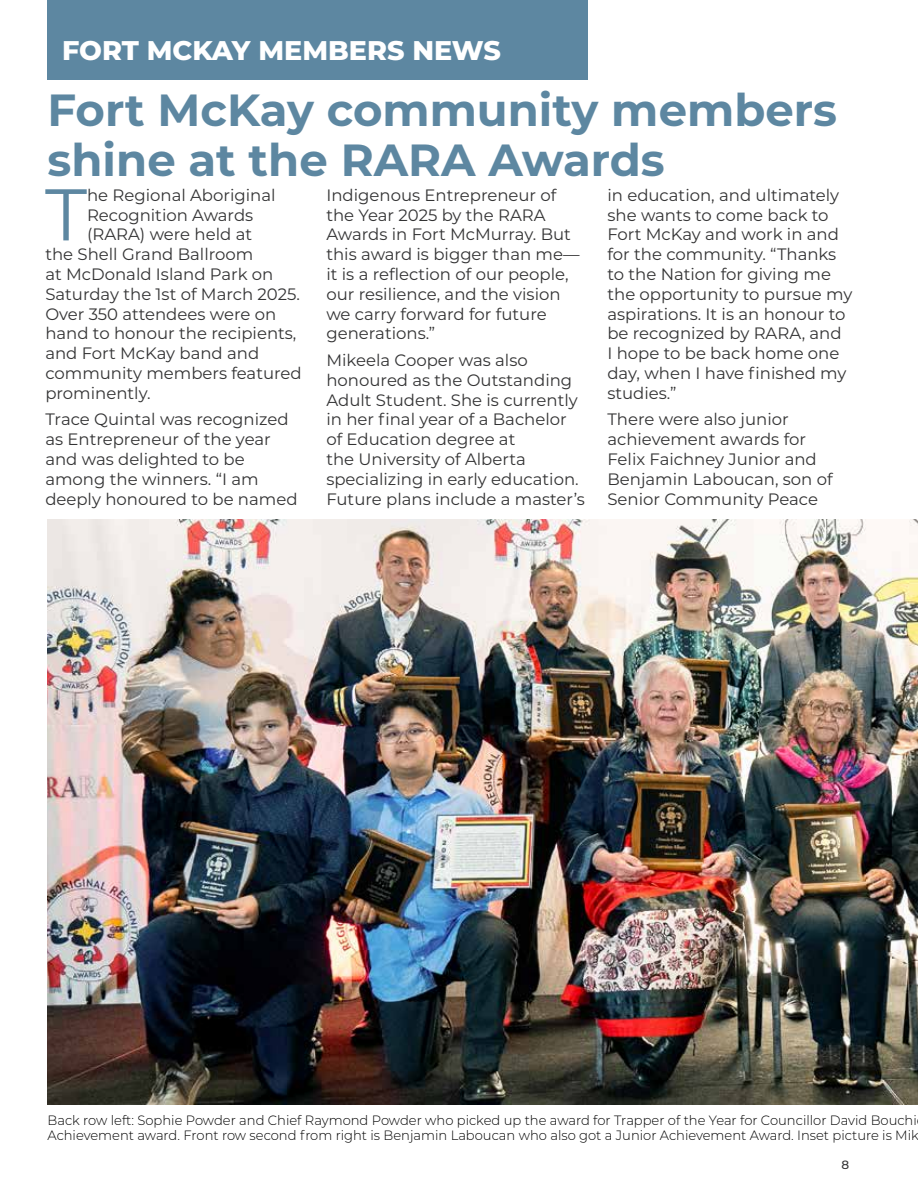
<style>
.page{position:relative;width:918px;height:1188px;background:#fff}
.page>*{position:absolute;margin:0;border:0;box-sizing:border-box;transform-origin:0 0}
.t1{font:73.05px "Montserrat";color:#5d87a1}
.t2{font:700 45px/49.5px "Montserrat";color:#5d87a1}
.t3{font:800 27px "Montserrat";color:#fff}
.t4{font:16.5px/19.8px "Montserrat";color:#333334}
.t5{font:300 13.5px/15px "Montserrat";color:#000}
.t6{font:500 12px "Montserrat";color:#333334}
</style>
<div class="page">
<div style="left:47px;top:0;width:541px;height:80px;background:#5d87a1"></div>
<img style="left:48px;top:520px;width:870px;height:584px">
<h3 class="t3" style="left:62px;top:31px;width:440px">FORT MCKAY MEMBERS NEWS</h3>
<h2 class="t2" style="left:48px;top:83px;width:791px">Fort McKay community members shine at the RARA Awards</h2>
<h1 class="t1" style="left:45px;top:164px;width:43px">T</h1>
<p class="t4" style="left:87px;top:184px;width:190px">he Regional Aboriginal</p>
<p class="t4" style="left:87px;top:204px;width:168px">Recognition Awards</p>
<p class="t4" style="left:87px;top:224px;width:167px">(RARA) were held at</p>
<p class="t4" style="left:45px;top:244px;width:210px">the Shell Grand Ballroom</p>
<p class="t4" style="left:45px;top:264px;width:230px">at McDonald Island Park on</p>
<p class="t4" style="left:45px;top:283px;width:256px">Saturday the 1st of March 2025.</p>
<p class="t4" style="left:45px;top:303px;width:232px">Over 350 attendees were on</p>
<p class="t4" style="left:45px;top:323px;width:253px">hand to honour the recipients,</p>
<p class="t4" style="left:45px;top:343px;width:215px">and Fort McKay band and</p>
<p class="t4" style="left:45px;top:363px;width:258px">community members featured</p>
<p class="t4" style="left:45px;top:382px;width:107px">prominently.</p>
<p class="t4" style="left:45px;top:409px;width:254px">Trace Quintal was recognized as Entrepreneur of the year and was delighted to be among the winners. “I am deeply honoured to be named</p>
<p class="t4" style="left:326px;top:184px;width:255px">Indigenous Entrepreneur of the Year 2025 by the RARA<br>Awards in Fort McMurray. But this award is bigger than me— it is a reflection of our people, our resilience, and the vision we carry forward for future generations.”</p>
<p class="t4" style="left:326px;top:350px;width:260px">Mikeela Cooper was also honoured as the Outstanding<br>Adult Student. She is currently in her final year of a Bachelor of Education degree at<br>the University of Alberta specializing in early education.<br>Future plans include a master’s</p>
<p class="t4" style="left:607px;top:184px;width:246px">in education, and ultimately she wants to come back to<br>Fort McKay and work in and for the community. “Thanks to the Nation for giving me the opportunity to pursue my aspirations. It is an honour to be recognized by RARA, and<br>I hope to be back home one day, when I have finished my studies.”</p>
<p class="t4" style="left:607px;top:409px;width:227px">There were also junior achievement awards for<br>Felix Faichney Junior and<br>Benjamin Laboucan, son of<br>Senior Community Peace</p>
<p class="t5" style="left:48px;top:1112px;width:873px">Back row left: Sophie Powder and Chief Raymond Powder who picked up the award for Trapper of the Year for Councillor David Bouchi<br>Achievement award. Front row second from right is Benjamin Laboucan who also got a Junior Achievement Award. Inset picture is Mik</p>
<p class="t6" style="left:842px;top:1157px;width:9px">8</p>
</div>
